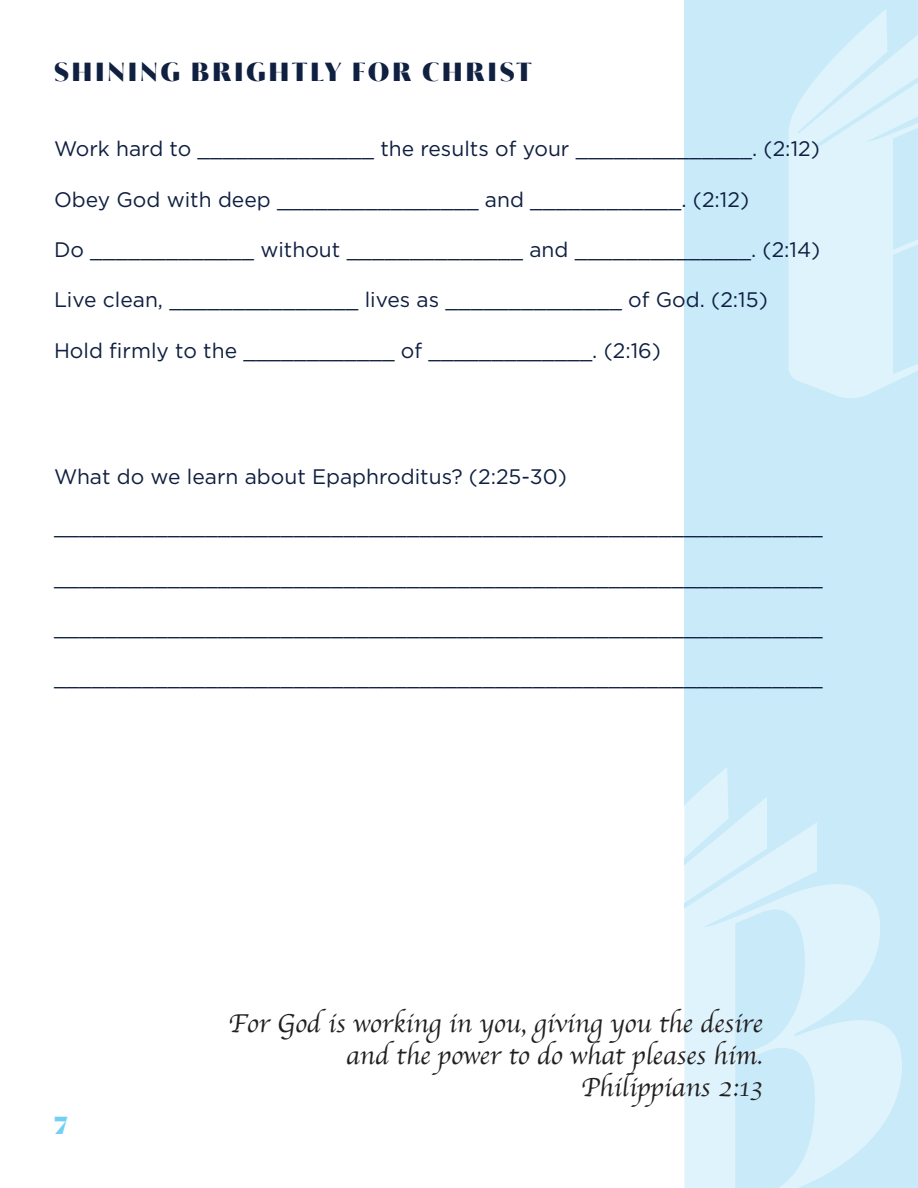
<style>
.page{position:relative;width:918px;height:1188px;background:#fff}
.page>*{position:absolute;margin:0;border:0;box-sizing:border-box;transform-origin:0 0}
.t1{font:27px/32.4px "Apple Chancery";color:#231f20;text-align:right}
.t2{font:800 27px "Aguila";letter-spacing:.1em;color:#102041}
.t3{font:800 27px "Aguila";color:#72d0f3}
.t4{font:21px "Gotham";color:#0f1f40}
</style>
<div class="page">
<div style="left:685px;top:0;width:233px;height:1188px;background:#c8eaf9"></div>
<svg style="left:788px;top:9px;width:130px;height:389px;fill:#def3fb"></svg>
<svg style="left:684px;top:805px;width:1px;height:383px"></svg>
<svg style="left:685px;top:767px;width:217px;height:421px;fill:#daf1fa"></svg>
<p class="t2" style="left:54px;top:54px;width:479px">SHINING BRIGHTLY FOR CHRIST</p>
<p class="t4" style="left:54px;top:135px;width:767px">Work hard to ______________ the results of your ______________. (2:12)</p>
<p class="t4" style="left:54px;top:186px;width:697px">Obey God with deep ________________ and ____________. (2:12)</p>
<p class="t4" style="left:54px;top:236px;width:768px">Do _____________ without ______________ and ______________. (2:14)</p>
<p class="t4" style="left:54px;top:287px;width:715px">Live clean, _______________ lives as ______________ of God. (2:15)</p>
<p class="t4" style="left:54px;top:337px;width:609px">Hold firmly to the ____________ of _____________. (2:16)</p>
<p class="t4" style="left:54px;top:463px;width:514px">What do we learn about Epaphroditus? (2:25-30)</p>
<p class="t4" style="left:54px;top:513px;width:770px">_____________________________________________________________</p>
<p class="t4" style="left:54px;top:564px;width:770px">_____________________________________________________________</p>
<p class="t4" style="left:54px;top:614px;width:770px">_____________________________________________________________</p>
<p class="t4" style="left:54px;top:665px;width:770px">_____________________________________________________________</p>
<p class="t3" style="left:54px;top:1108px;width:15px">7</p>
<p class="t1" style="left:229px;top:1007px;width:535px">For God is working in you, giving you the desire and the power to do what pleases him.<br>Philippians 2:13</p>
</div>
